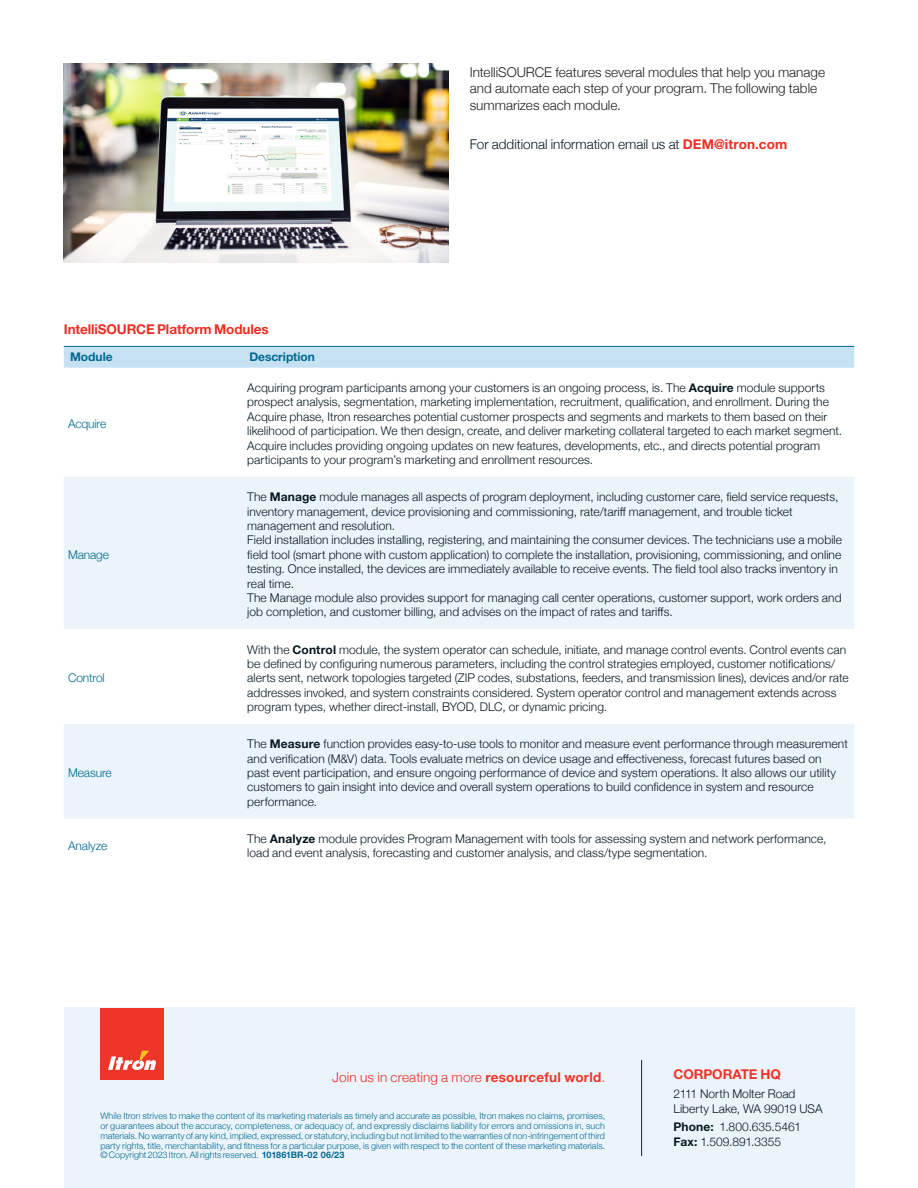
<style>
.page{position:relative;width:918px;height:1188px;background:#fff}
.page>*{position:absolute;margin:0;border:0;box-sizing:border-box;transform-origin:0 0}
.Body_Copy{font:300 13.5px/16.5px "Helvetica Neue";color:#231f20}
.Body_Copy_9_12{font:300 13.5px "Helvetica Neue";color:#071822}
.Section_Title{font:300 13.5px "Helvetica Neue";letter-spacing:.01em;color:#ee2e22}
.Table_Title{font:700 13.5px "Helvetica Neue LT Std";letter-spacing:-.01em;color:#ee2e22}
.Section_Title-2{font:700 13.5px "Helvetica Neue LT Std";letter-spacing:-.005em;color:#ee3529}
.Table_Body{font:300 12px/14.4px "Helvetica Neue";letter-spacing:.005em;color:#071822}
.Boilerplate{font:300 12px/15px "Helvetica Neue";color:#071822}
.Table_1_Header{font:300 12px "Helvetica Neue";letter-spacing:-.01em;color:#006991}
.Table_2_Header{font:700 12px "Helvetica Neue LT Std";letter-spacing:-.005em;color:#006991}
.Legal_Blue{font:300 9px/9.8px "Helvetica Neue";color:#006991;text-align:justify}
.s1{font-family:"Helvetica Neue LT Std";font-weight:700;color:#ee2e22}
.s2{font-family:"Helvetica Neue LT Std";font-weight:700}
.s3{font-family:"Helvetica Neue LT Std";font-weight:700;color:#ee3529}
.s4{color:#ee3529}
</style>
<div class="page">
<div style="left:64px;top:1008px;width:790px;height:180px;background:#ebf4fb"></div>
<div style="left:100px;top:1008px;width:64px;height:71px;background:#ee3529"></div>
<svg style="left:108px;top:1051px;width:48px;height:19px"></svg>
<hr style="left:641px;top:1060px;width:1px;height:96px;background:#231f20">
<div style="left:64px;top:347px;width:790px;height:21px;background:#c5e1f3"></div>
<svg style="left:64px;top:477px;width:790px;height:342px;fill:#ebf4fb"></svg>
<hr style="left:64px;top:346px;width:179px;height:1px;background:#006991">
<hr style="left:243px;top:346px;width:611px;height:1px;background:#006991">
<img style="left:64px;top:64px;width:384px;height:199px">
<p class="Table_Title" style="left:64px;top:321px;width:207px">IntelliSOURCE Platform Modules</p>
<p class="Table_2_Header" style="left:70px;top:350px;width:44px">Module</p>
<p class="Table_2_Header" style="left:249px;top:350px;width:67px">Description</p>
<p class="Body_Copy" style="left:470px;top:63px;width:357px">IntelliSOURCE features several modules that help you manage and automate each step of your program. The following table summarizes each module.</p>
<p class="Body_Copy_9_12" style="left:470px;top:133px;width:319px">For additional information email us at <span class="s1">DEM@itron.com</span></p>
<p class="Table_1_Header" style="left:68px;top:414px;width:40px">Acquire</p>
<p class="Table_1_Header" style="left:68px;top:545px;width:43px">Manage</p>
<p class="Table_1_Header" style="left:68px;top:668px;width:38px">Control</p>
<p class="Table_1_Header" style="left:68px;top:763px;width:45px">Measure</p>
<p class="Table_Body" style="left:247px;top:380px;width:596px">Acquiring program participants among your customers is an ongoing process, is. The <span class="s2">Acquire</span> module supports prospect analysis, segmentation, marketing implementation, recruitment, qualification, and enrollment. During the Acquire phase, Itron researches potential customer prospects and segments and markets to them based on their likelihood of participation. We then design, create, and deliver marketing collateral targeted to each market segment.<br>Acquire includes providing ongoing updates on new features, developments, etc., and directs potential program participants to your program’s marketing and enrollment resources.</p>
<p class="Table_Body" style="left:247px;top:489px;width:593px">The <span class="s2">Manage</span> module manages all aspects of program deployment, including customer care, field service requests, inventory management, device provisioning and commissioning, rate/tariff management, and trouble ticket management and resolution.</p>
<p class="Table_Body" style="left:247px;top:532px;width:596px">Field installation includes installing, registering, and maintaining the consumer devices. The technicians use a mobile field tool (smart phone with custom application) to complete the installation, provisioning, commissioning, and online testing. Once installed, the devices are immediately available to receive events. The field tool also tracks inventory in real time.</p>
<p class="Table_Body" style="left:247px;top:590px;width:596px">The Manage module also provides support for managing call center operations, customer support, work orders and job completion, and customer billing, and advises on the impact of rates and tariffs.</p>
<p class="Table_Body" style="left:247px;top:641px;width:603px">With the <span class="s2">Control</span> module, the system operator can schedule, initiate, and manage control events. Control events can be defined by configuring numerous parameters, including the control strategies employed, customer notifications/ alerts sent, network topologies targeted (ZIP codes, substations, feeders, and transmission lines), devices and/or rate addresses invoked, and system constraints considered. System operator control and management extends across program types, whether direct-install, BYOD, DLC, or dynamic pricing.</p>
<p class="Table_Body" style="left:247px;top:736px;width:602px">The <span class="s2">Measure</span> function provides easy-to-use tools to monitor and measure event performance through measurement and verification (M&amp;V) data. Tools evaluate metrics on device usage and effectiveness, forecast futures based on<br>past event participation, and ensure ongoing performance of device and system operations. It also allows our utility customers to gain insight into device and overall system operations to build confidence in system and resource performance.</p>
<p class="Table_1_Header" style="left:68px;top:836px;width:41px">Analyze</p>
<p class="Table_Body" style="left:247px;top:831px;width:581px">The <span class="s2">Analyze</span> module provides Program Management with tools for assessing system and network performance, load and event analysis, forecasting and customer analysis, and class/type segmentation.</p>
<p class="Section_Title" style="left:332px;top:1067px;width:274px">Join us in creating a more <span class="s3">resourceful world</span><span class="s4">.</span></p>
<p class="Section_Title-2" style="left:674px;top:1066px;width:109px">CORPORATE HQ</p>
<p class="Boilerplate" style="left:674px;top:1085px;width:151px">2111 North Molter Road<br>Liberty Lake, WA 99019 USA</p>
<p class="Boilerplate" style="left:674px;top:1118px;width:129px"><span class="s2">Phone:</span> 1.800.635.5461<br><span class="s2">Fax:</span> 1.509.891.3355</p>
<p class="Legal_Blue" style="left:100px;top:1111px;width:506px">While Itron strives to make the content of its marketing materials as timely and accurate as possible, Itron makes no claims, promises, or guarantees about the accuracy, completeness, or adequacy of, and expressly disclaims liability for errors and omissions in, such materials. No warranty of any kind, implied, expressed, or statutory, including but not limited to the warranties of non-infringement of third party rights, title, merchantability, and fitness for a particular purpose, is given with respect to the content of these marketing materials. © Copyright 2023 Itron. All rights reserved. <span class="s2">101861BR-02 06/23</span></p>
</div>
